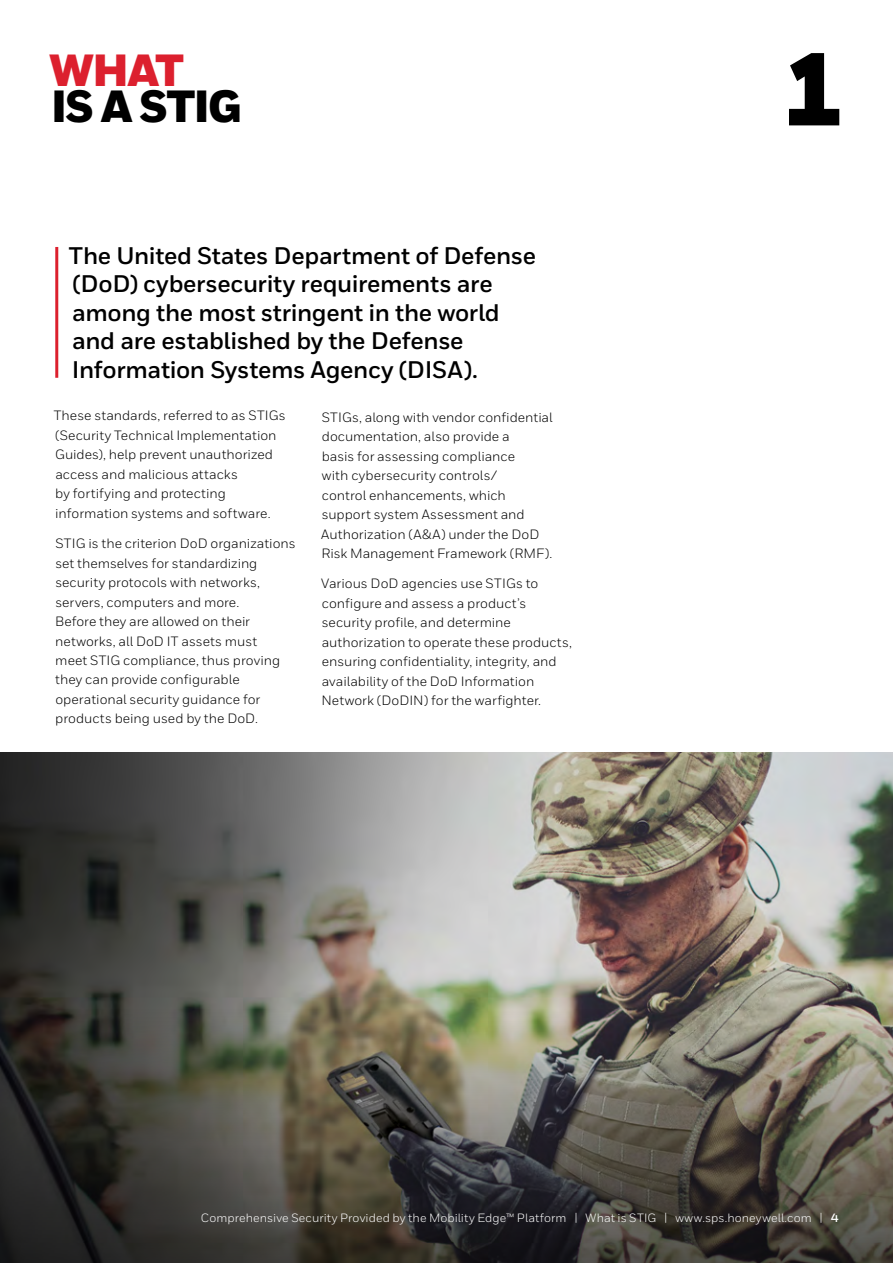
<style>
.page{position:relative;width:893px;height:1263px;background:#fff}
.page>*{position:absolute;margin:0;border:0;box-sizing:border-box;transform-origin:0 0}
.t1{font:900 102px "Honeywell Sans";color:#000}
.t2{font:900 45px "Honeywell Sans";letter-spacing:-.05em;color:#000}
.t3{font:900 45px "Honeywell Sans";color:#dc202e}
.t4{font:700 24px/28.5px "Honeywell Sans";letter-spacing:-.015em;color:#000}
.t5{font:13.5px/19.5px "Honeywell Sans";color:#000}
.t6{font:12px "Honeywell Sans";letter-spacing:.005em;color:#fff}
.s1{font-weight:700}
</style>
<div class="page">
<img style="left:0;top:753px;width:893px;height:196px">
<hr style="left:55px;top:247px;width:3px;height:131px;background:#dc202e">
<img style="left:0;top:949px;width:893px;height:314px">
<h2 class="t3" style="left:49px;top:42px;width:137px">WHAT</h2>
<h2 class="t2" style="left:51px;top:78px;width:192px">IS A STIG</h2>
<h3 class="t4" style="left:69px;top:242px;width:469px">The United States Department of Defense (DoD) cybersecurity requirements are among the most stringent in the world and are established by the Defense Information Systems Agency (DISA).</h3>
<p class="t5" style="left:54px;top:406px;width:234px">These standards, referred to as STIGs (Security Technical Implementation Guides), help prevent unauthorized access and malicious attacks<br>by fortifying and protecting information systems and software.</p>
<p class="t5" style="left:55px;top:534px;width:242px">STIG is the criterion DoD organizations set themselves for standardizing security protocols with networks, servers, computers and more.<br>Before they are allowed on their networks, all DoD IT assets must<br>meet STIG compliance, thus proving they can provide configurable operational security guidance for products being used by the DoD.</p>
<p class="t5" style="left:321px;top:407px;width:233px">STIGs, along with vendor confidential documentation, also provide a<br>basis for assessing compliance<br>with cybersecurity controls/<br>control enhancements, which support system Assessment and<br>Authorization (A&amp;A) under the DoD<br>Risk Management Framework (RMF).</p>
<p class="t5" style="left:321px;top:574px;width:252px">Various DoD agencies use STIGs to configure and assess a product’s security profile, and determine authorization to operate these products, ensuring confidentiality, integrity, and availability of the DoD Information Network (DoDIN) for the warfighter.</p>
<h1 class="t1" style="left:782px;top:27px;width:65px">1</h1>
<p class="t6" style="left:201px;top:1211px;width:639px">Comprehensive Security Provided by the Mobility Edge™ Platform | What is STIG | www.sps.honeywell.com | <span class="s1">4</span></p>
</div>
